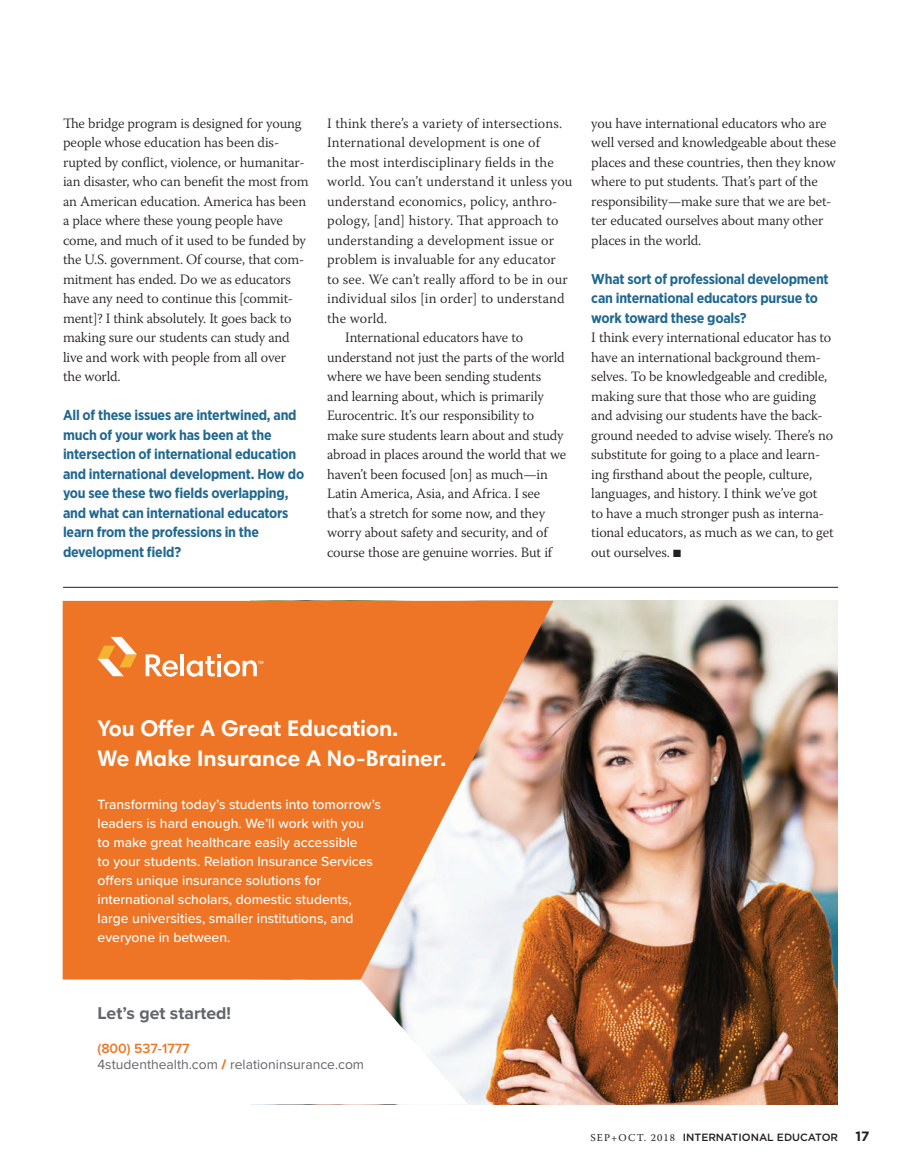
<style>
.page{position:relative;width:905px;height:1175px;background:#fff}
.page>*{position:absolute;margin:0;border:0;box-sizing:border-box;transform-origin:0 0}
.t1{font:700 22.8px/30.3px "Harmonia Sans Std";color:#fff}
.t2{font:700 17.7px "Proxima Nova";color:#62656a}
.t3{font:300 14.25px/19.5px "Warnock Pro";letter-spacing:-.01em;color:#231f20}
.t4{font:300 14.25px "Warnock Pro";letter-spacing:.01em;color:#231f20}
.t5{font:700 14.25px/19.5px "Gotham Narrow";letter-spacing:-.015em;color:#206891}
.t6{font:500 13.95px/18.9px "Proxima Nova";color:#fff}
.t7{font:13.95px/16.6px "Proxima Nova";color:#62656a}
.t8{font:700 13.5px "Gotham";color:#231f20}
.t9{font:500 10.5px "Gotham";color:#231f20}
.s1{font-weight:600;color:#ee7525}
.s2{font-weight:900;color:#ee7525}
.s3{font-family:"Warnock Pro";font-weight:400}
</style>
<div class="page">
<img style="left:468px;top:601px;width:369px;height:503px">
<svg style="left:63px;top:979px;width:405px;height:125px"></svg>
<svg style="left:63px;top:601px;width:490px;height:378px;background:#ec8846"></svg>
<svg style="left:146px;top:654px;width:32px;height:22px"></svg>
<hr style="left:180px;top:654px;width:4px;height:22px;background:#fff">
<svg style="left:186px;top:654px;width:77px;height:22px"></svg>
<svg style="left:97px;top:637px;width:40px;height:39px"></svg>
<hr style="left:63px;top:587px;width:775px;height:1px;background:#231f20">
<p class="t3" style="left:63px;top:113px;width:247px">The bridge program is designed for young people whose education has been dis&shy;rupted by conflict, violence, or humanitar&shy;ian disaster, who can benefit the most from an American education. America has been a place where these young people have come, and much of it used to be funded by the U.S. government. Of course, that com&shy;mitment has ended. Do we as educators have any need to continue this [commit&shy;ment]? I think absolutely. It goes back to making sure our students can study and live and work with people from all over<br>the world.</p>
<p class="t5" style="left:63px;top:405px;width:243px">All of these issues are intertwined, and much of your work has been at the intersection of international education and international development. How do you see these two fields overlapping, and what can international educators learn from the professions in the development field?</p>
<p class="t4" style="left:327px;top:114px;width:237px">I think there’s a variety of intersections.</p>
<p class="t4" style="left:327px;top:134px;width:214px">International development is one of</p>
<p class="t4" style="left:327px;top:153px;width:228px">the most interdisciplinary fields in the</p>
<p class="t4" style="left:327px;top:173px;width:247px">world. You can’t understand it unless you</p>
<p class="t4" style="left:327px;top:192px;width:232px">understand economics, policy, anthro-</p>
<p class="t4" style="left:327px;top:212px;width:233px">pology, [and] history. That approach to</p>
<p class="t4" style="left:327px;top:231px;width:228px">understanding a development issue or</p>
<p class="t4" style="left:327px;top:251px;width:230px">problem is invaluable for any educator</p>
<p class="t4" style="left:327px;top:270px;width:242px">to see. We can’t really afford to be in our</p>
<p class="t4" style="left:327px;top:290px;width:239px">individual silos [in order] to understand</p>
<p class="t4" style="left:327px;top:309px;width:62px">the world.</p>
<p class="t3" style="left:345px;top:327px;width:179px">International educators have to</p>
<p class="t3" style="left:327px;top:347px;width:239px">understand not just the parts of the world</p>
<p class="t3" style="left:327px;top:366px;width:216px">where we have been sending students</p>
<p class="t3" style="left:327px;top:386px;width:218px">and learning about, which is primarily</p>
<p class="t3" style="left:327px;top:405px;width:209px">Eurocentric. It’s our responsibility to</p>
<p class="t3" style="left:327px;top:425px;width:238px">make sure students learn about and study</p>
<p class="t3" style="left:327px;top:444px;width:240px">abroad in places around the world that we</p>
<p class="t3" style="left:327px;top:464px;width:222px">haven’t been focused [on] as much—in</p>
<p class="t3" style="left:327px;top:483px;width:214px">Latin America, Asia, and Africa. I see</p>
<p class="t3" style="left:327px;top:503px;width:219px">that’s a stretch for some now, and they</p>
<p class="t3" style="left:327px;top:522px;width:222px">worry about safety and security, and of</p>
<p class="t3" style="left:327px;top:542px;width:226px">course those are genuine worries. But if</p>
<p class="t3" style="left:591px;top:113px;width:246px">you have international educators who are well versed and knowledgeable about these places and these countries, then they know where to put students. That’s part of the responsibility—make sure that we are bet&shy;ter educated ourselves about many other places in the world.</p>
<p class="t5" style="left:591px;top:269px;width:239px">What sort of professional development can international educators pursue to work toward these goals?</p>
<p class="t3" style="left:591px;top:327px;width:244px">I think every international educator has to have an international background them&shy;selves. To be knowledgeable and credible, making sure that those who are guiding and advising our students have the back&shy;ground needed to advise wisely. There’s no substitute for going to a place and learn&shy;ing firsthand about the people, culture, languages, and history. I think we’ve got<br>to have a much stronger push as interna&shy;tional educators, as much as we can, to get out ourselves. ■</p>
<h1 class="t1" style="left:97px;top:712px;width:350px">You Offer A Great Education.<br>We Make Insurance A No-Brainer.</h1>
<p class="t6" style="left:97px;top:794px;width:285px">Transforming today’s students into tomorrow’s leaders is hard enough. We’ll work with you<br>to make great healthcare easily accessible<br>to your students. Relation Insurance Services offers unique insurance solutions for international scholars, domestic students, large universities, smaller institutions, and everyone in between.</p>
<p class="t2" style="left:97px;top:999px;width:135px">Let’s get started!</p>
<p class="t7" style="left:97px;top:1038px;width:268px"><span class="s1">(800) 537-1777<br></span>4studenthealth.com <span class="s2">/</span> relationinsurance.com</p>
<p class="t9" style="left:590px;top:1129px;width:249px"><span class="s3">SEP+O CT. 2018</span> INTERNATIONAL EDUCATOR</p>
<p class="t8" style="left:855px;top:1126px;width:16px">17</p>
</div>
